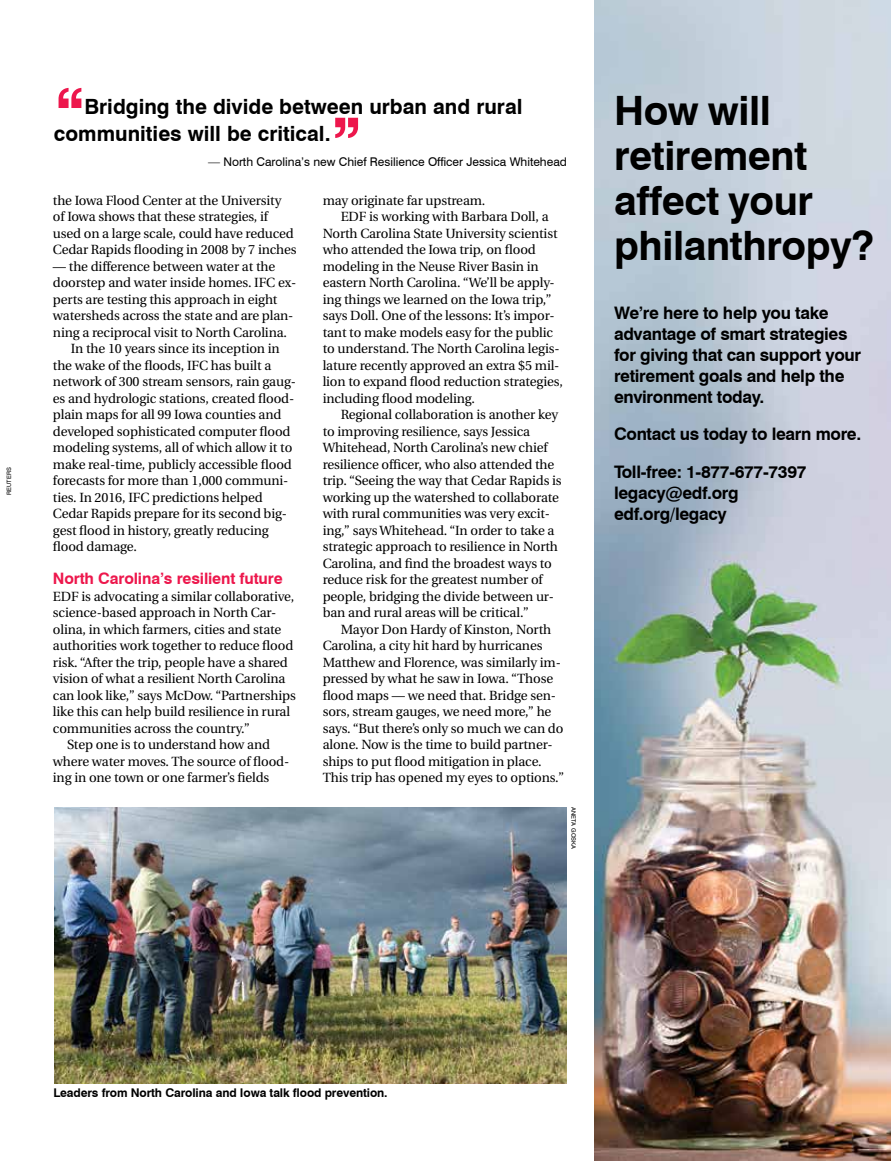
<style>
.page{position:relative;width:891px;height:1161px;background:#fff}
.page>*{position:absolute;margin:0;border:0;box-sizing:border-box;transform-origin:0 0}
.t1{font:700 73.5px "Swiss 721 BT";color:#ed174c}
.t2{font:700 40.5px/45px "Swiss 721 BT";letter-spacing:-.01em;color:#000}
.t3{font:700 21px/27px "Swiss 721 BT";color:#000}
.t4{font:700 17.25px/21px "Swiss 721 BT";letter-spacing:-.02em;color:#000}
.t5{font:700 15.75px "Swiss 721 BT";letter-spacing:-.01em;color:#ed174c}
.t6{font:13.35px/16.5px "Utopia";letter-spacing:-.01em;color:#000}
.t7{font:12px "Swiss 721 BT";color:#000}
.t8{font:700 12px "Swiss 721 BT";letter-spacing:-.01em;color:#000}
.t9{font:6px "Swiss 721 BT";color:#000}
</style>
<div class="page">
<img style="left:594px;top:0;width:297px;height:1161px">
<img style="left:54px;top:807px;width:513px;height:277px">
<p class="t9" style="left:5px;top:495px;width:29px;rotate:-90deg">REUTERS</p>
<h1 class="t1" style="left:54px;top:71px;width:33px">‘‘</h1>
<h3 class="t3" style="left:54px;top:92px;width:470px;text-indent:30px">Bridging the divide between urban and rural communities will be critical.</h3>
<h1 class="t1" style="left:331px;top:100px;width:33px">’’</h1>
<p class="t7" style="left:208px;top:155px;width:360px">— North Carolina’s new Chief Resilience Officer Jessica Whitehead</p>
<p class="t6" style="left:53px;top:192px;width:245px">the Iowa Flood Center at the University<br>of Iowa shows that these strategies, if used on a large scale, could have reduced Cedar Rapids flooding in 2008 by 7 inches</p>
<p class="t6" style="left:53px;top:258px;width:224px">— the difference between water at the</p>
<p class="t6" style="left:53px;top:275px;width:245px">doorstep and water inside homes. IFC ex-</p>
<p class="t6" style="left:53px;top:291px;width:226px">perts are testing this approach in eight</p>
<p class="t6" style="left:53px;top:308px;width:242px">watersheds across the state and are plan-</p>
<p class="t6" style="left:53px;top:324px;width:236px">ning a reciprocal visit to North Carolina.</p>
<p class="t6" style="left:71px;top:341px;width:210px">In the 10 years since its inception in</p>
<p class="t6" style="left:53px;top:357px;width:220px">the wake of the floods, IFC has built a</p>
<p class="t6" style="left:53px;top:374px;width:245px">network of 300 stream sensors, rain gaug-</p>
<p class="t6" style="left:53px;top:390px;width:243px">es and hydrologic stations, created flood-</p>
<p class="t6" style="left:53px;top:407px;width:230px">plain maps for all 99 Iowa counties and</p>
<p class="t6" style="left:53px;top:423px;width:239px">developed sophisticated computer flood</p>
<p class="t6" style="left:53px;top:440px;width:241px">modeling systems, all of which allow it to</p>
<p class="t6" style="left:53px;top:456px;width:240px">make real-time, publicly accessible flood</p>
<p class="t6" style="left:53px;top:473px;width:237px">forecasts for more than 1,000 communi-</p>
<p class="t6" style="left:53px;top:489px;width:211px">ties. In 2016, IFC predictions helped</p>
<p class="t6" style="left:53px;top:506px;width:236px">Cedar Rapids prepare for its second big-</p>
<p class="t6" style="left:53px;top:522px;width:217px">gest flood in history, greatly reducing</p>
<p class="t6" style="left:53px;top:539px;width:85px">flood damage.</p>
<p class="t5" style="left:53px;top:569px;width:231px">North Carolina’s resilient future</p>
<p class="t6" style="left:53px;top:588px;width:243px">EDF is advocating a similar collaborative,</p>
<p class="t6" style="left:53px;top:605px;width:223px">science-based approach in North Car-</p>
<p class="t6" style="left:53px;top:621px;width:230px">olina, in which farmers, cities and state</p>
<p class="t6" style="left:53px;top:638px;width:242px">authorities work together to reduce flood</p>
<p class="t6" style="left:53px;top:654px;width:236px">risk. “After the trip, people have a shared</p>
<p class="t6" style="left:53px;top:671px;width:234px">vision of what a resilient North Carolina</p>
<p class="t6" style="left:53px;top:687px;width:244px">can look like,” says McDow. “Partnerships</p>
<p class="t6" style="left:53px;top:704px;width:239px">like this can help build resilience in rural</p>
<p class="t6" style="left:53px;top:720px;width:198px">communities across the country.”</p>
<p class="t6" style="left:67px;top:737px;width:204px">Step one is to understand how and</p>
<p class="t6" style="left:53px;top:753px;width:238px">where water moves. The source of flood-</p>
<p class="t6" style="left:53px;top:770px;width:218px">ing in one town or one farmer’s fields</p>
<p class="t6" style="left:323px;top:192px;width:164px">may originate far upstream.</p>
<p class="t6" style="left:341px;top:209px;width:209px">EDF is working with Barbara Doll, a</p>
<p class="t6" style="left:323px;top:225px;width:236px">North Carolina State University scientist</p>
<p class="t6" style="left:323px;top:242px;width:215px">who attended the Iowa trip, on flood</p>
<p class="t6" style="left:323px;top:258px;width:217px">modeling in the Neuse River Basin in</p>
<p class="t6" style="left:323px;top:275px;width:234px">eastern North Carolina. “We’ll be apply-</p>
<p class="t6" style="left:323px;top:291px;width:230px">ing things we learned on the Iowa trip,”</p>
<p class="t6" style="left:323px;top:308px;width:233px">says Doll. One of the lessons: It’s impor-</p>
<p class="t6" style="left:323px;top:324px;width:232px">tant to make models easy for the public</p>
<p class="t6" style="left:323px;top:341px;width:238px">to understand. The North Carolina legis-</p>
<p class="t6" style="left:323px;top:357px;width:238px">lature recently approved an extra $5 mil-</p>
<p class="t6" style="left:323px;top:374px;width:242px">lion to expand flood reduction strategies,</p>
<p class="t6" style="left:323px;top:390px;width:154px">including flood modeling.</p>
<p class="t6" style="left:341px;top:407px;width:219px">Regional collaboration is another key</p>
<p class="t6" style="left:323px;top:423px;width:209px">to improving resilience, says Jessica</p>
<p class="t6" style="left:323px;top:440px;width:226px">Whitehead, North Carolina’s new chief</p>
<p class="t6" style="left:323px;top:456px;width:233px">resilience officer, who also attended the</p>
<p class="t6" style="left:323px;top:473px;width:241px">trip. “Seeing the way that Cedar Rapids is</p>
<p class="t6" style="left:323px;top:489px;width:238px">working up the watershed to collaborate</p>
<p class="t6" style="left:323px;top:506px;width:229px">with rural communities was very excit-</p>
<p class="t6" style="left:323px;top:522px;width:233px">ing,” says Whitehead. “In order to take a</p>
<p class="t6" style="left:323px;top:539px;width:237px">strategic approach to resilience in North</p>
<p class="t6" style="left:323px;top:555px;width:231px">Carolina, and find the broadest ways to</p>
<p class="t6" style="left:323px;top:572px;width:222px">reduce risk for the greatest number of</p>
<p class="t6" style="left:323px;top:588px;width:233px">people, bridging the divide between ur-</p>
<p class="t6" style="left:323px;top:605px;width:208px">ban and rural areas will be critical.”</p>
<p class="t6" style="left:341px;top:621px;width:212px">Mayor Don Hardy of Kinston, North</p>
<p class="t6" style="left:323px;top:638px;width:221px">Carolina, a city hit hard by hurricanes</p>
<p class="t6" style="left:323px;top:654px;width:240px">Matthew and Florence, was similarly im-</p>
<p class="t6" style="left:323px;top:671px;width:232px">pressed by what he saw in Iowa. “Those</p>
<p class="t6" style="left:323px;top:687px;width:235px">flood maps — we need that. Bridge sen-</p>
<p class="t6" style="left:323px;top:704px;width:230px">sors, stream gauges, we need more,” he</p>
<p class="t6" style="left:323px;top:720px;width:242px">says. “But there’s only so much we can do</p>
<p class="t6" style="left:323px;top:737px;width:232px">alone. Now is the time to build partner-</p>
<p class="t6" style="left:323px;top:753px;width:221px">ships to put flood mitigation in place.</p>
<p class="t6" style="left:323px;top:770px;width:243px">This trip has opened my eyes to options.”</p>
<p class="t9" style="left:577px;top:807px;width:43px;rotate:90deg">ANETA GOSKA</p>
<h2 class="t2" style="left:614px;top:88px;width:262px">How will retirement affect your philanthropy?</h2>
<p class="t4" style="left:614px;top:302px;width:249px">We’re here to help you take advantage of smart strategies for giving that can support your retirement goals and help the environment today.</p>
<p class="t4" style="left:614px;top:415px;width:249px;line-height:37.5px">Contact us today to learn more.<br>Toll-free: 1-877-677-7397</p>
<p class="t4" style="left:614px;top:482px;width:126px">legacy@edf.org edf.org/legacy</p>
<p class="t8" style="left:53px;top:1085px;width:336px">Leaders from North Carolina and Iowa talk flood prevention.</p>
</div>
